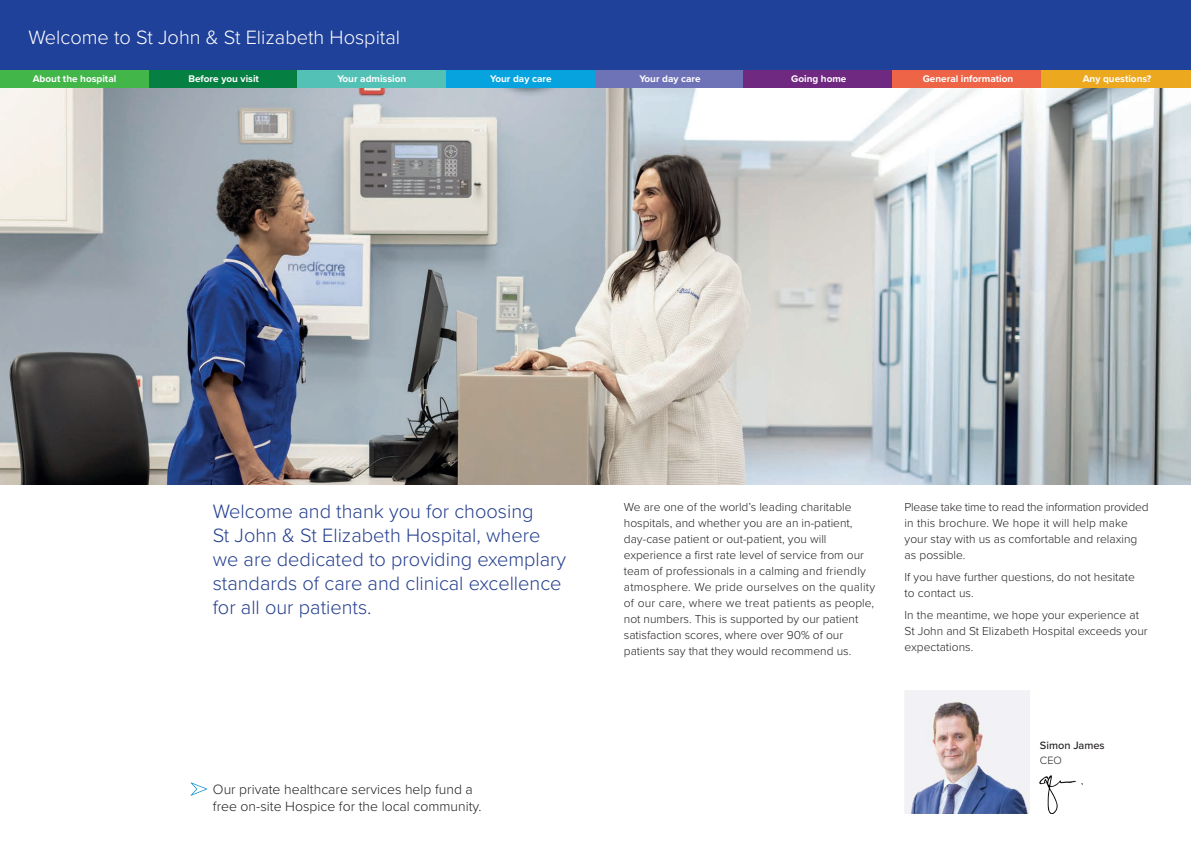
<style>
.page{position:relative;width:1191px;height:842px;background:#fff}
.page>*{position:absolute;margin:0;border:0;box-sizing:border-box;transform-origin:0 0}
.t1{font:300 20px/24px "Proxima Nova";color:#253f8e}
.t2{font:300 20px "Proxima Nova";color:#fff}
.t3{font:300 14px/17px "Proxima Nova";color:#231f20}
.t4{font:300 12px/16px "Proxima Nova";color:#231f20}
.t5{font:500 11px "Proxima Nova";color:#231f20}
.t6{font:300 11px "Proxima Nova";color:#231f20}
.t7{font:700 10px "Proxima Nova";color:#fff}
</style>
<div class="page">
<div style="left:0;top:0;width:1191px;height:170px;background:#20419a"></div>
<img style="left:0;top:88px;width:1191px;height:397px">
<div style="left:0;top:71px;width:149px;height:17px;background:#42b649"></div>
<div style="left:149px;top:71px;width:149px;height:17px;background:#058042"></div>
<div style="left:297px;top:71px;width:150px;height:17px;background:#53c1b5"></div>
<div style="left:446px;top:71px;width:149px;height:17px;background:#07a3df"></div>
<div style="left:595px;top:71px;width:149px;height:17px;background:#6e73b7"></div>
<div style="left:743px;top:71px;width:149px;height:17px;background:#702980"></div>
<div style="left:892px;top:71px;width:149px;height:17px;background:#ee6447"></div>
<div style="left:1041px;top:71px;width:150px;height:17px;background:#eca81f"></div>
<svg style="left:191px;top:782px;width:16px;height:14px"></svg>
<img style="left:904px;top:691px;width:125px;height:123px">
<img style="left:1040px;top:776px;width:42px;height:38px">
<p class="t2" style="left:28px;top:23px;width:373px">Welcome to St John &amp; St Elizabeth Hospital</p>
<p class="t7" style="left:33px;top:71px;width:85px">About the hospital</p>
<p class="t7" style="left:188px;top:71px;width:72px">Before you visit</p>
<p class="t7" style="left:337px;top:71px;width:70px">Your admission</p>
<p class="t7" style="left:490px;top:71px;width:63px">Your day care</p>
<p class="t7" style="left:639px;top:71px;width:63px">Your day care</p>
<p class="t7" style="left:791px;top:71px;width:57px">Going home</p>
<p class="t7" style="left:922px;top:71px;width:92px">General information</p>
<p class="t7" style="left:1082px;top:71px;width:70px">Any questions?</p>
<p class="t1" style="left:213px;top:498px;width:322px">Welcome and thank you for choosing</p>
<p class="t1" style="left:213px;top:522px;width:355px">St John &amp; St Elizabeth Hospital, where we are dedicated to providing exemplary standards of care and clinical excellence</p>
<p class="t1" style="left:213px;top:594px;width:160px">for all our patients.</p>
<p class="t3" style="left:213px;top:779px;width:270px">Our private healthcare services help fund a free on-site Hospice for the local community.</p>
<p class="t4" style="left:624px;top:499px;width:253px">We are one of the world’s leading charitable hospitals, and whether you are an in-patient, day-case patient or out-patient, you will experience a first rate level of service from our team of professionals in a calming and friendly atmosphere. We pride ourselves on the quality of our care, where we treat patients as people, not numbers. This is supported by our patient satisfaction scores, where over 90% of our patients say that they would recommend us.</p>
<p class="t4" style="left:904px;top:499px;width:245px">Please take time to read the information provided in this brochure. We hope it will help make your stay with us as comfortable and relaxing as possible.</p>
<p class="t4" style="left:904px;top:568px;width:232px">If you have further questions, do not hesitate to contact us.</p>
<p class="t4" style="left:904px;top:606px;width:245px">In the meantime, we hope your experience at<br>St John and St Elizabeth Hospital exceeds your expectations.</p>
<p class="t5" style="left:1040px;top:737px;width:66px">Simon James</p>
<p class="t6" style="left:1040px;top:752px;width:23px">CEO</p>
</div>
